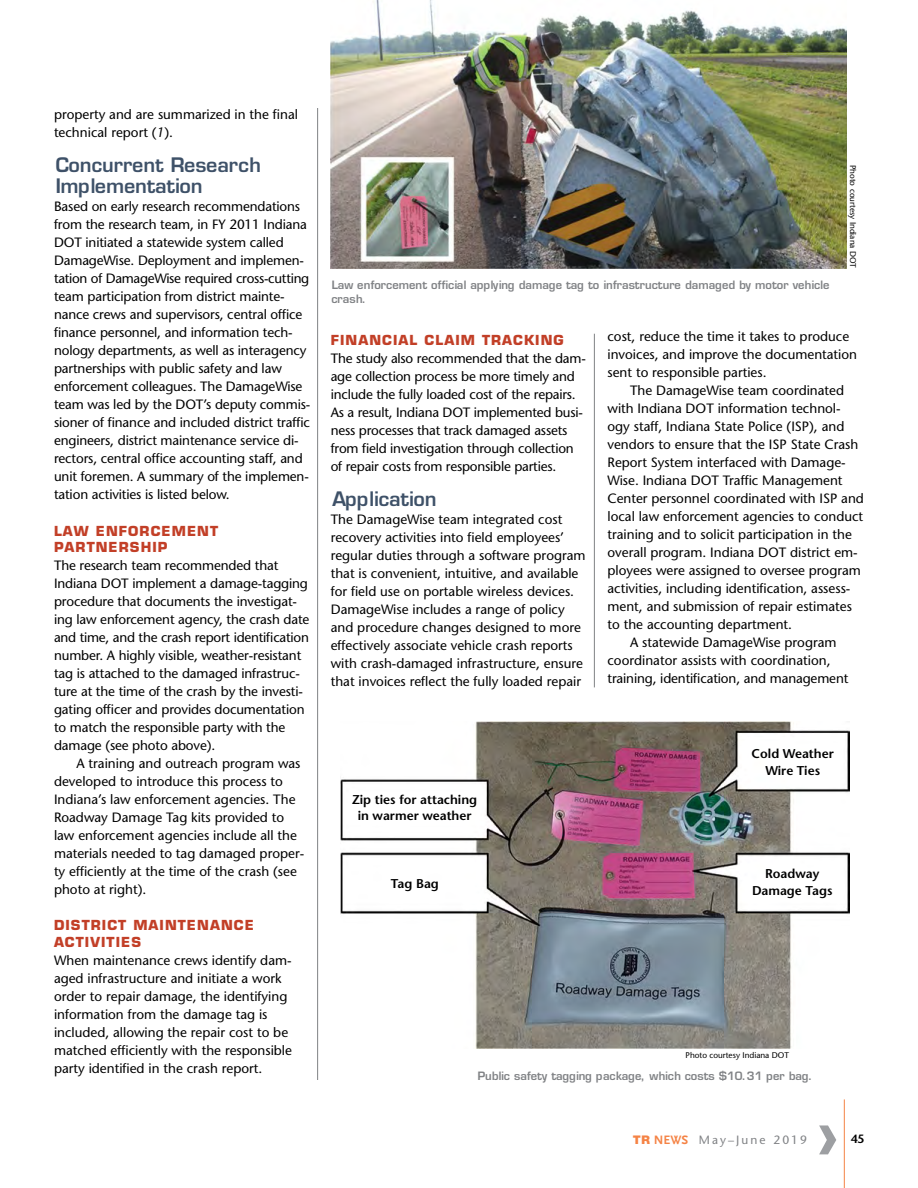
<style>
.page{position:relative;width:918px;height:1188px;background:#fff}
.page>*{position:absolute;margin:0;border:0;box-sizing:border-box;transform-origin:0 0}
.t1{font:700 70.5px "Frutiger";color:#9d9fa2}
.t2{font:600 19.5px/21.6px "Eurostile";color:#3e5168}
.t3{font:13.5px/18px "Stone Sans";color:#000}
.t4{font:700 13.5px/16.2px "Eurostile";letter-spacing:.08em;color:#c23f27}
.t5{font:600 12.75px/16.5px "Stone Sans";color:#000;text-align:center}
.t6{font:12px "Stone Sans";letter-spacing:.17em;color:#808285}
.t7{font:600 12px "Stone Sans";color:#000}
.t8{font:600 11.25px/13.5px "Eurostile";color:#808285}
.t9{font:8.25px "Stone Sans";color:#000}
.s1{font-style:italic}
.s2{font-family:"Nimbus San Nov D Blac";font-size:12.75px;color:#f58345}
.s3{font-family:"Scala Sans";font-weight:700;font-size:12.75px;color:#f58345}
</style>
<div class="page">
<hr style="left:844px;top:1099px;width:1px;height:89px;background:#f58345">
<hr style="left:594px;top:334px;width:1px;height:353px;background:#808285">
<img style="left:331px;top:0;width:516px;height:269px">
<img style="left:340px;top:721px;width:510px;height:328px">
<hr style="left:317px;top:108px;width:1px;height:972px;background:#808285">
<p class="t3" style="left:54px;top:105px;width:245px">property and are summarized in the final technical report (<span class="s1">1</span>).</p>
<h2 class="t2" style="left:54px;top:154px;width:207px">Concurrent Research<br>Implementation</h2>
<p class="t3" style="left:54px;top:198px;width:258px">Based on early research recommendations from the research team, in FY 2011 Indiana DOT initiated a statewide system called DamageWise. Deployment and implemen&shy;tation of DamageWise required cross-cutting team participation from district mainte&shy;nance crews and supervisors, central office finance personnel, and information tech&shy;nology departments, as well as interagency partnerships with public safety and law enforcement colleagues. The DamageWise team was led by the DOT’s deputy commis&shy;sioner of finance and included district traffic engineers, district maintenance service di&shy;rectors, central office accounting staff, and unit foremen. A summary of the implemen&shy;tation activities is listed below.</p>
<p class="t4" style="left:54px;top:523px;width:166px">LAW ENFORCEMENT<br>PARTNERSHIP</p>
<p class="t3" style="left:54px;top:556px;width:257px">The research team recommended that Indiana DOT implement a damage-tagging procedure that documents the investigat&shy;ing law enforcement agency, the crash date and time, and the crash report identification number. A highly visible, weather-resistant tag is attached to the damaged infrastruc&shy;ture at the time of the crash by the investi&shy;gating officer and provides documentation to match the responsible party with the damage (see photo above).</p>
<p class="t3" style="left:54px;top:754px;width:252px;text-indent:23px">A training and outreach program was developed to introduce this process to Indiana’s law enforcement agencies. The Roadway Damage Tag kits provided to law enforcement agencies include all the materials needed to tag damaged proper&shy;ty efficiently at the time of the crash (see photo at right).</p>
<p class="t4" style="left:54px;top:917px;width:201px">DISTRICT MAINTENANCE<br>ACTIVITIES</p>
<p class="t3" style="left:54px;top:951px;width:240px">When maintenance crews identify dam&shy;aged infrastructure and initiate a work order to repair damage, the identifying information from the damage tag is included, allowing the repair cost to be matched efficiently with the responsible party identified in the crash report.</p>
<p class="t8" style="left:331px;top:278px;width:500px">Law enforcement official applying damage tag to infrastructure damaged by motor vehicle crash.</p>
<p class="t9" style="left:858px;top:165px;width:105px;rotate:90deg">Photo courtesy Indiana DOT</p>
<p class="t4" style="left:331px;top:331px;width:235px">FINANCIAL CLAIM TRACKING</p>
<p class="t3" style="left:331px;top:349px;width:257px">The study also recommended that the dam&shy;age collection process be more timely and include the fully loaded cost of the repairs.<br>As a result, Indiana DOT implemented busi&shy;ness processes that track damaged assets from field investigation through collection of repair costs from responsible parties.</p>
<h2 class="t2" style="left:331px;top:488px;width:106px">Application</h2>
<p class="t3" style="left:331px;top:510px;width:256px">The DamageWise team integrated cost recovery activities into field employees’ regular duties through a software program that is convenient, intuitive, and available for field use on portable wireless devices.<br>DamageWise includes a range of policy and procedure changes designed to more effectively associate vehicle crash reports with crash-damaged infrastructure, ensure that invoices reflect the fully loaded repair</p>
<p class="t3" style="left:608px;top:327px;width:251px">cost, reduce the time it takes to produce invoices, and improve the documentation sent to responsible parties.</p>
<p class="t3" style="left:630px;top:381px;width:216px">The DamageWise team coordinated</p>
<p class="t3" style="left:608px;top:399px;width:235px">with Indiana DOT information technol-</p>
<p class="t3" style="left:608px;top:417px;width:238px">ogy staff, Indiana State Police (ISP), and</p>
<p class="t3" style="left:608px;top:435px;width:252px">vendors to ensure that the ISP State Crash</p>
<p class="t3" style="left:608px;top:453px;width:240px">Report System interfaced with Damage-</p>
<p class="t3" style="left:608px;top:471px;width:237px">Wise. Indiana DOT Traffic Management</p>
<p class="t3" style="left:608px;top:489px;width:258px">Center personnel coordinated with ISP and</p>
<p class="t3" style="left:608px;top:507px;width:257px">local law enforcement agencies to conduct</p>
<p class="t3" style="left:608px;top:525px;width:246px">training and to solicit participation in the</p>
<p class="t3" style="left:608px;top:543px;width:252px">overall program. Indiana DOT district em-</p>
<p class="t3" style="left:608px;top:561px;width:255px">ployees were assigned to oversee program</p>
<p class="t3" style="left:608px;top:579px;width:244px">activities, including identification, assess-</p>
<p class="t3" style="left:608px;top:597px;width:246px">ment, and submission of repair estimates</p>
<p class="t3" style="left:608px;top:615px;width:186px">to the accounting department.</p>
<p class="t3" style="left:630px;top:633px;width:208px">A statewide DamageWise program</p>
<p class="t3" style="left:608px;top:651px;width:225px">coordinator assists with coordination,</p>
<p class="t3" style="left:608px;top:669px;width:242px">training, identification, and management</p>
<p class="t5" style="left:352px;top:791px;width:127px">Zip ties for attaching in warmer weather</p>
<p class="t5" style="left:752px;top:745px;width:84px">Cold Weather<br>Wire Ties</p>
<p class="t5" style="left:391px;top:875px;width:49px">Tag Bag</p>
<p class="t5" style="left:752px;top:866px;width:82px">Roadway<br>Damage Tags</p>
<p class="t9" style="left:686px;top:1051px;width:105px">Photo courtesy Indiana DOT</p>
<p class="t8" style="left:477px;top:1069px;width:337px">Public safety tagging package, which costs $10.31 per bag.</p>
<h1 class="t1" style="left:816px;top:1093px;width:25px">›</h1>
<p class="t6" style="left:633px;top:1132px;width:175px"><span class="s2">TR</span> <span class="s3">NEWS</span> May–June 2019</p>
<p class="t7" style="left:851px;top:1131px;width:15px">45</p>
</div>
